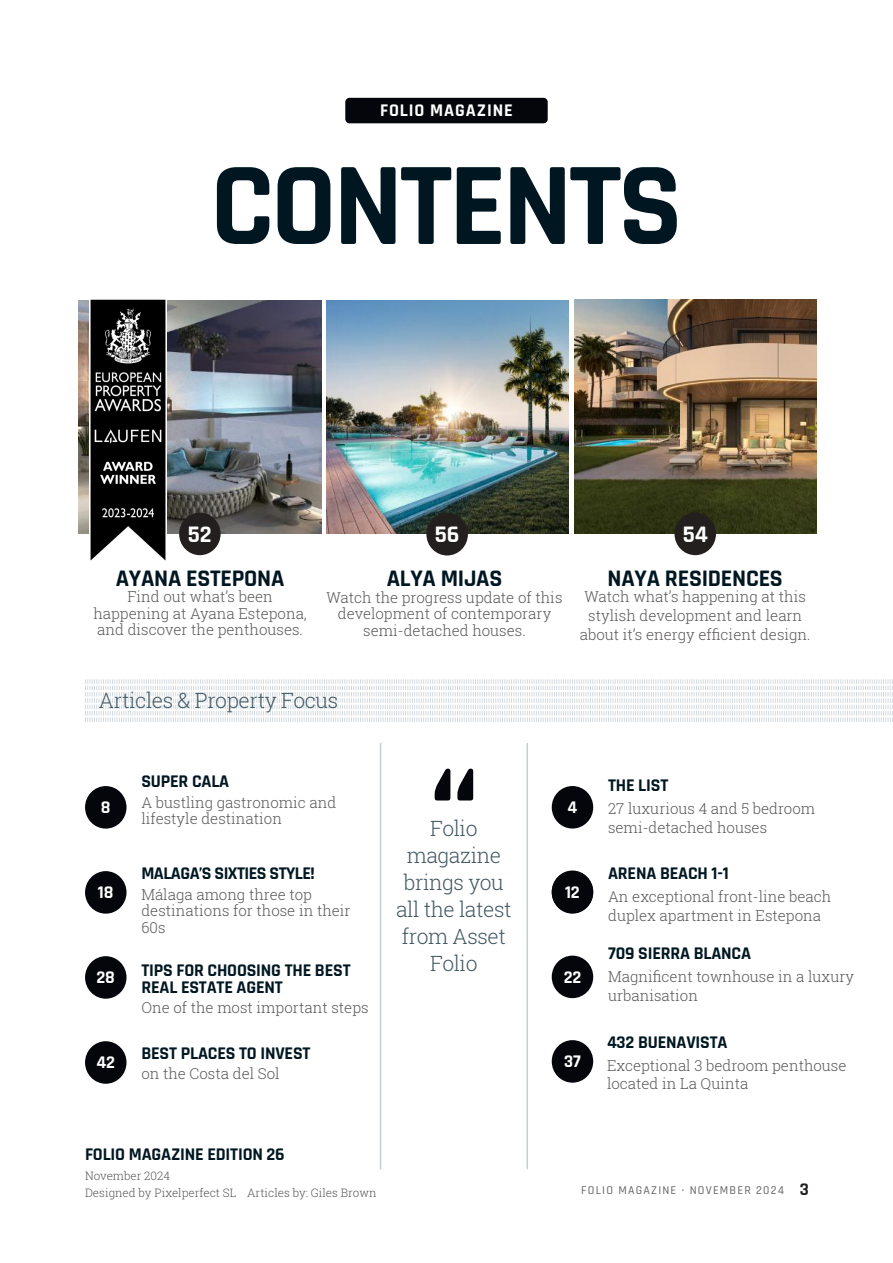
<style>
.page{position:relative;width:893px;height:1263px;background:#fff}
.page>*{position:absolute;margin:0;border:0;box-sizing:border-box;transform-origin:0 0}
.t1{font:700 119.4px "Rajdhani";letter-spacing:-.03em;color:#001721}
.t2{font:700 24px "Rajdhani";letter-spacing:-.01em;color:#001721}
.t3{font:700 24px "Rajdhani";color:#fff}
.t4{font:300 21px/27px "Roboto Slab";letter-spacing:-.02em;color:#435964;text-align:center}
.t5{font:700 18px/16.5px "Rajdhani";letter-spacing:-.01em;color:#001721}
.t6{font:700 18px "Rajdhani";letter-spacing:.05em;color:#fff}
.t7{font:700 18px "Rajdhani";letter-spacing:-.03em;color:#001721}
.t8{font:300 15px/16.5px "Roboto Slab";color:#5a5758}
.t9{font:500 12px "Rajdhani";letter-spacing:.1em;color:#656365}
.t10{font:300 11.7px/16.5px "Roboto Slab";color:#5a5758}
.s1{font-weight:700;font-size:18px;color:#241f1f}
</style>
<div class="page">
<img style="left:79px;top:300px;width:242px;height:234px">
<svg style="left:85px;top:679px;width:808px;height:43px"></svg>
<div style="left:345px;top:98px;width:203px;height:25px;background:#05060b;border-radius:4px"></div>
<div style="left:179px;top:513px;width:42px;height:42px;background:#241f1f;border-radius:50%"></div>
<hr style="left:380px;top:743px;width:1px;height:426px;background:#c4ced4">
<hr style="left:526px;top:743px;width:2px;height:426px;background:#c4ced4">
<svg style="left:435px;top:769px;width:38px;height:31px"></svg>
<div style="left:85px;top:786px;width:42px;height:42px;background:#05060b;border-radius:50%"></div>
<div style="left:85px;top:871px;width:42px;height:43px;background:#05060b;border-radius:50%"></div>
<div style="left:85px;top:956px;width:42px;height:43px;background:#05060b;border-radius:50%"></div>
<div style="left:85px;top:1041px;width:42px;height:43px;background:#05060b;border-radius:50%"></div>
<img style="left:89px;top:299px;width:77px;height:262px">
<svg style="left:552px;top:871px;width:41px;height:43px"></svg>
<div style="left:552px;top:786px;width:41px;height:42px;background:#05060b;border-radius:50%"></div>
<div style="left:552px;top:956px;width:41px;height:42px;background:#05060b;border-radius:50%"></div>
<div style="left:552px;top:870px;width:41px;height:43px;background:#05060b;border-radius:50%"></div>
<div style="left:552px;top:1040px;width:41px;height:43px;background:#05060b;border-radius:50%"></div>
<img style="left:326px;top:300px;width:243px;height:233px">
<img style="left:574px;top:300px;width:242px;height:234px">
<div style="left:674px;top:513px;width:42px;height:42px;background:#241f1f;border-radius:50%"></div>
<div style="left:426px;top:513px;width:42px;height:42px;background:#241f1f;border-radius:50%"></div>
<p class="t6" style="left:380px;top:99px;width:134px">FOLIO MAGAZINE</p>
<h1 class="t1" style="left:210px;top:133px;width:474px">CONTENTS</h1>
<h2 class="t3" style="left:188px;top:519px;width:25px">52</h2>
<h2 class="t2" style="left:116px;top:563px;width:170px">AYANA ESTEPONA</h2>
<p class="t8" style="left:93px;top:588px;width:215px;text-align:center">Find out what’s been happening at Ayana Estepona, and discover the penthouses.</p>
<h2 class="t3" style="left:435px;top:520px;width:26px">56</h2>
<h2 class="t2" style="left:387px;top:564px;width:117px">ALYA MIJAS</h2>
<p class="t8" style="left:327px;top:588px;width:237px;text-align:center">Watch the progress update of this development of contemporary semi-detached houses.</p>
<h2 class="t3" style="left:683px;top:519px;width:26px">54</h2>
<h2 class="t2" style="left:608px;top:563px;width:177px">NAYA RESIDENCES</h2>
<p class="t8" style="left:580px;top:587px;width:232px;line-height:18.8px;text-align:center">Watch what’s happening at this stylish development and learn about it’s energy efficient design.</p>
<h3 class="t4" style="left:99px;top:686px;width:241px">Articles &amp; Property Focus</h3>
<p class="t6" style="left:101px;top:796px;width:11px">8</p>
<p class="t6" style="left:98px;top:881px;width:17px">18</p>
<p class="t6" style="left:97px;top:966px;width:20px">28</p>
<p class="t6" style="left:97px;top:1051px;width:20px">42</p>
<p class="t5" style="left:141px;top:773px;width:89px">SUPER CALA</p>
<p class="t8" style="left:141px;top:793px;width:196px">A bustling gastronomic and lifestyle destination</p>
<p class="t7" style="left:141px;top:862px;width:175px">MALAGA’S SIXTIES STYLE!</p>
<p class="t8" style="left:141px;top:886px;width:211px">Málaga among three top destinations for those in their<br>60s</p>
<p class="t5" style="left:141px;top:962px;width:211px">TIPS FOR CHOOSING THE BEST<br>REAL ESTATE AGENT</p>
<p class="t8" style="left:141px;top:999px;width:229px">One of the most important steps</p>
<p class="t5" style="left:141px;top:1045px;width:171px">BEST PLACES TO INVEST</p>
<p class="t8" style="left:141px;top:1065px;width:140px">on the Costa del Sol</p>
<h3 class="t4" style="left:396px;top:814px;width:117px">Folio magazine brings you all the latest from Asset<br>Folio</h3>
<p class="t5" style="left:85px;top:1146px;width:201px">FOLIO MAGAZINE EDITION 26</p>
<p class="t10" style="left:85px;top:1167px;width:293px">November 2024<br>Designed by Pixelperfect SL Articles by: Giles Brown</p>
<p class="t6" style="left:568px;top:796px;width:11px">4</p>
<p class="t6" style="left:565px;top:881px;width:16px">12</p>
<p class="t6" style="left:563px;top:881px;width:11px">4</p>
<p class="t6" style="left:564px;top:966px;width:19px">22</p>
<p class="t6" style="left:564px;top:1050px;width:18px">37</p>
<p class="t5" style="left:608px;top:778px;width:62px">THE LIST</p>
<p class="t8" style="left:608px;top:799px;width:209px;line-height:18.8px">27 luxurious 4 and 5 bedroom semi-detached houses</p>
<p class="t5" style="left:608px;top:866px;width:122px">ARENA BEACH 1-1</p>
<p class="t8" style="left:608px;top:887px;width:225px;line-height:18.8px">An exceptional front-line beach duplex apartment in Estepona</p>
<p class="t5" style="left:608px;top:946px;width:145px">709 SIERRA BLANCA</p>
<p class="t8" style="left:608px;top:967px;width:247px;line-height:18.8px">Magnificent townhouse in a luxury urbanisation</p>
<p class="t5" style="left:607px;top:1034px;width:122px">432 BUENAVISTA</p>
<p class="t8" style="left:607px;top:1055px;width:241px;line-height:18.8px">Exceptional 3 bedroom penthouse located in La Quinta</p>
<p class="t9" style="left:581px;top:1183px;width:229px">FOLIO MAGAZINE · NOVEMBER 2024 <span class="s1">3</span></p>
</div>
